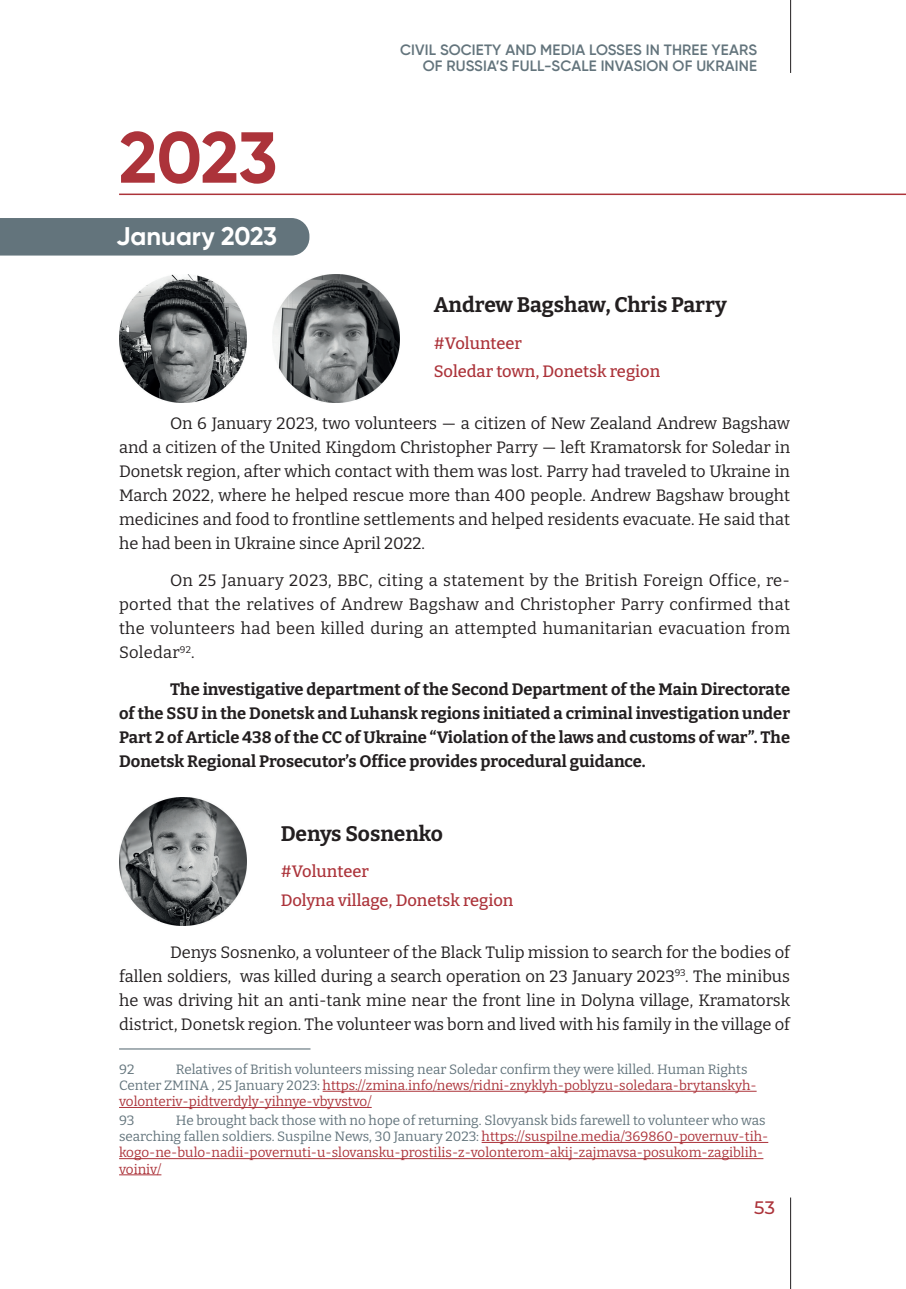
<style>
.page{position:relative;width:906px;height:1289px;background:#fff}
.page>*{position:absolute;margin:0;border:0;box-sizing:border-box;transform-origin:0 0}
.t1{font:700 72px "Gilroy";color:#ac333a}
.t2{font:700 25.5px "Gilroy";color:#fff}
.t3{font:700 21px "Bitter";color:#231f20}
.t4{font:500 18px "Montserrat";color:#ac333a}
.t5{font:16.5px/24px "Bitter";color:#231f20;text-align:justify}
.t6{font:700 16.5px/24px "Bitter";color:#231f20;text-align:justify}
.t7{font:500 16.5px/28.2px "Bitter";color:#ac333a}
.t8{font:600 15px/16.5px "Gilroy";letter-spacing:.01em;color:#63747c;text-align:right}
.t9{font:13.5px/16.2px "Bitter";color:#ac333a}
.t10{font:13.5px/16.2px "Bitter";color:#63747c}
.s1{color:#ac333a}
.s2{color:#63747c}
</style>
<div class="page">
<hr style="left:790px;top:0;width:1px;height:73px;background:#231f20">
<hr style="left:790px;top:1197px;width:1px;height:91px;background:#231f20">
<hr style="left:119px;top:1048px;width:191px;height:1px;background:#63747c">
<hr style="left:323px;top:1090px;width:433px;height:1px;background:#ac333a">
<hr style="left:119px;top:1107px;width:253px;height:1px;background:#ac333a">
<hr style="left:481px;top:1142px;width:287px;height:1px;background:#ac333a">
<hr style="left:119px;top:1158px;width:644px;height:1px;background:#ac333a">
<hr style="left:119px;top:1174px;width:42px;height:1px;background:#ac333a">
<hr style="left:119px;top:193px;width:787px;height:2px;background:#ac333a">
<div style="left:0;top:218px;width:309px;height:37px;background:#63747c"></div>
<img style="left:272px;top:274px;width:128px;height:128px">
<img style="left:119px;top:274px;width:128px;height:128px">
<img style="left:119px;top:797px;width:128px;height:128px">
<h1 class="t1" style="left:119px;top:112px;width:160px">2023</h1>
<h2 class="t2" style="left:116px;top:220px;width:162px">January 2023</h2>
<p class="t8" style="left:400px;top:41px;width:358px">CIVIL SOCIETY AND MEDIA LOSSES IN THREE YEARS<br>OF RUSSIA’S FULL-SCALE INVASION OF UKRAINE</p>
<p class="t3" style="left:434px;top:291px;width:294px">Andrew Bagshaw, Chris Parry</p>
<p class="t7" style="left:434px;top:328px;width:228px">#Volunteer<br>Soledar town, Donetsk region</p>
<p class="t5" style="left:119px;top:411px;width:672px;text-indent:51px">On 6 January 2023, two volunteers — a citizen of New Zealand Andrew Bagshaw and a citizen of the United Kingdom Christopher Parry — left Kramatorsk for Soledar in Donetsk region, after which contact with them was lost. Parry had traveled to Ukraine in March 2022, where he helped rescue more than 400 people. Andrew Bagshaw brought medicines and food to frontline settlements and helped residents evacuate. He said that he had been in Ukraine since April 2022.</p>
<p class="t5" style="left:119px;top:568px;width:672px;text-indent:51px">On 25 January 2023, BBC, citing a statement by the British Foreign Office, re&shy;ported that the relatives of Andrew Bagshaw and Christopher Parry confirmed that the volunteers had been killed during an attempted humanitarian evacuation from Soledar<sup>92</sup>.</p>
<p class="t6" style="left:119px;top:677px;width:672px;text-indent:51px">The investigative department of the Second Department of the Main Directorate of the SSU in the Donetsk and Luhansk regions initiated a criminal investigation under Part 2 of Article 438 of the СС of Ukraine “Violation of the laws and customs of war”. The Donetsk Regional Prosecutor’s Office provides procedural guidance.</p>
<p class="t3" style="left:281px;top:820px;width:164px">Denys Sosnenko</p>
<p class="t7" style="left:281px;top:857px;width:234px">#Volunteer<br>Dolyna village, Donetsk region</p>
<p class="t5" style="left:119px;top:939px;width:672px;text-indent:51px">Denys Sosnenko, a volunteer of the Black Tulip mission to search for the bodies of fallen soldiers, was killed during a search operation on 23 January 2023<sup>93</sup>. The minibus he was driving hit an anti-tank mine near the front line in Dolyna village, Kramatorsk district, Donetsk region. The volunteer was born and lived with his family in the village of</p>
<p class="t10" style="left:119px;top:1060px;width:17px">92</p>
<p class="t10" style="left:119px;top:1060px;width:639px;text-indent:57px">Relatives of British volunteers missing near Soledar confirm they were killed. Human Rights<br>Center ZMINA , 25 January 2023: <span class="s1">https://zmina.info/news/ridni-znyklyh-poblyzu-soledara-brytanskyh&shy;volonteriv-pidtverdyly-yihnye-vbyvstvo/</span></p>
<p class="t10" style="left:119px;top:1111px;width:17px">93</p>
<p class="t9" style="left:119px;top:1111px;width:650px;text-indent:57px"><span class="s2">He brought back those with no hope of returning. Slovyansk bids farewell to volunteer who was searching fallen soldiers. Suspilne News, 30 January 2023:</span> https://suspilne.media/369860-povernuv-tih&shy;kogo-ne-bulo-nadii-povernuti-u-slovansku-prostilis-z-volonterom-akij-zajmavsa-posukom-zagiblih&shy;voiniv/</p>
<p class="t4" style="left:754px;top:1195px;width:22px">53</p>
</div>
